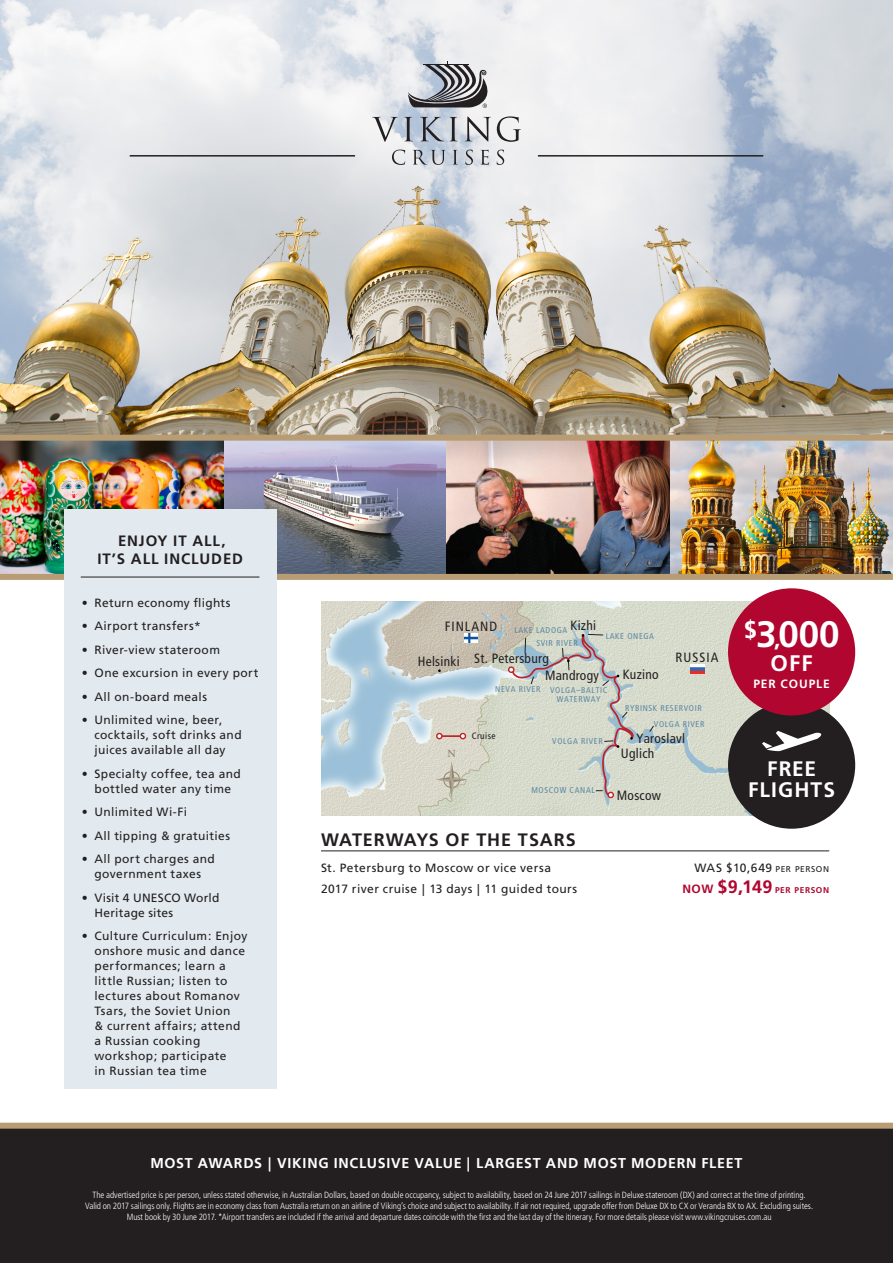
<style>
.page{position:relative;width:893px;height:1263px;background:#fff}
.page>*{position:absolute;margin:0;border:0;box-sizing:border-box;transform-origin:0 0}
.t1{font:700 36.75px "Frutiger";color:#fff}
.t2{font:700 22.5px "Frutiger";color:#fff}
.t3{font:700 21px "Frutiger";letter-spacing:.05em;color:#fff}
.t4{font:700 18px "Frutiger";letter-spacing:.05em;color:#231f20}
.t5{font:700 15px/18px "Frutiger";letter-spacing:.06em;color:#231f20;text-align:center}
.t6{font:700 14.25px "Frutiger";letter-spacing:.05em;color:#fff}
.t7{font:condensed 13.5px "Frutiger LT Std";letter-spacing:.02em;color:#231f20}
.t8{font:condensed 13.5px "Frutiger LT Std";letter-spacing:.075em;color:#231f20}
.t9{font:12px/15px "Frutiger";letter-spacing:.035em;color:#231f20}
.t10{font:700 12px "Frutiger";letter-spacing:.075em;color:#fff}
.t11{font:600 10.8px "Adobe Garamond Pro";color:#938671}
.t12{font:condensed 9.3px "Frutiger LT Std";letter-spacing:.05em;color:#231f20}
.t13{font:300 condensed 9px/10.8px "Frutiger";letter-spacing:-.005em;color:#fff;text-align:center}
.t14{font:condensed 8.4px/8.4px "Frutiger LT Std";letter-spacing:.075em;color:#5c87a1;text-align:center}
.t15{font:8.4px "Frutiger";letter-spacing:.06em;color:#231f20}
.t16{font:700 8.4px "Frutiger";letter-spacing:.065em;color:#b00630}
.s1{font-size:22.5px}
.s2{font-size:12px}
.s3{font-size:18px}
</style>
<div class="page">
<img style="left:223px;top:441px;width:223px;height:133px">
<img style="left:670px;top:441px;width:223px;height:133px">
<img style="left:446px;top:441px;width:224px;height:133px">
<img style="left:0;top:441px;width:223px;height:133px">
<img style="left:0;top:0;width:893px;height:435px">
<div style="left:0;top:435px;width:893px;height:6px;background:#b89d74"></div>
<div style="left:0;top:1126px;width:893px;height:137px;background:#231f20"></div>
<div style="left:0;top:1123px;width:893px;height:6px;background:#b89d74"></div>
<svg style="left:372px;top:117px;width:26px;height:25px"></svg>
<svg style="left:404px;top:117px;width:9px;height:24px"></svg>
<svg style="left:420px;top:117px;width:38px;height:24px"></svg>
<svg style="left:465px;top:116px;width:26px;height:26px"></svg>
<svg style="left:497px;top:116px;width:24px;height:26px"></svg>
<svg style="left:408px;top:61px;width:85px;height:47px;background:#9a9ba0"></svg>
<svg style="left:392px;top:150px;width:13px;height:15px"></svg>
<svg style="left:413px;top:150px;width:32px;height:15px"></svg>
<svg style="left:453px;top:150px;width:5px;height:15px"></svg>
<svg style="left:465px;top:150px;width:8px;height:15px"></svg>
<svg style="left:480px;top:150px;width:9px;height:15px"></svg>
<svg style="left:497px;top:150px;width:7px;height:15px"></svg>
<hr style="left:130px;top:155px;width:225px;height:2px;background:#231f20">
<hr style="left:538px;top:155px;width:225px;height:2px;background:#231f20">
<div style="left:0;top:574px;width:893px;height:6px;background:#b89d74"></div>
<hr style="left:321px;top:851px;width:508px;height:1px;background:#231f20">
<img style="left:321px;top:601px;width:508px;height:214px">
<div style="left:508px;top:666px;width:7px;height:7px;border:1px solid #c12025;border-radius:50%"></div>
<div style="left:607px;top:792px;width:7px;height:6px;border:1px solid #c12025;border-radius:50%"></div>
<svg style="left:436px;top:761px;width:32px;height:37px"></svg>
<hr style="left:439px;top:735px;width:23px;height:2px;background:#c12227">
<svg style="left:460px;top:733px;width:6px;height:6px"></svg>
<div style="left:436px;top:733px;width:7px;height:6px;border:1px solid #c12025;border-radius:50%"></div>
<svg style="left:691px;top:665px;width:13px;height:9px"></svg>
<svg style="left:465px;top:634px;width:13px;height:8px"></svg>
<svg style="left:509px;top:634px;width:145px;height:163px;background:#cfd2c7"></svg>
<div style="left:728px;top:701px;width:127px;height:128px;background:#231f20;border-radius:50%"></div>
<svg style="left:762px;top:731px;width:59px;height:20px"></svg>
<div style="left:728px;top:588px;width:127px;height:127px;background:#b00630;border-radius:50%"></div>
<div style="left:64px;top:509px;width:212px;height:580px;background:#e2eaef"></div>
<hr style="left:81px;top:577px;width:178px;height:1px;background:#231f20">
<p class="t5" style="left:97px;top:532px;width:147px">ENJOY IT ALL,<br>IT’S ALL INCLUDED</p>
<p class="t9" style="left:82px;top:595px;width:150px">• Return economy flights</p>
<p class="t9" style="left:82px;top:619px;width:120px">• Airport transfers*</p>
<p class="t9" style="left:82px;top:642px;width:140px">• River-view stateroom</p>
<p class="t9" style="left:82px;top:666px;width:178px">• One excursion in every port</p>
<p class="t9" style="left:82px;top:689px;width:127px">• All on-board meals</p>
<p class="t9" style="left:95px;top:713px;width:149px;text-indent:-13px">• Unlimited wine, beer, cocktails, soft drinks and juices available all day</p>
<p class="t9" style="left:82px;top:766px;width:161px;text-align:center">• Specialty coffee, tea and bottled water any time</p>
<p class="t9" style="left:82px;top:805px;width:107px">• Unlimited Wi-Fi</p>
<p class="t9" style="left:82px;top:828px;width:150px">• All tipping &amp; gratuities</p>
<p class="t9" style="left:82px;top:852px;width:135px;text-align:center">• All port charges and government taxes</p>
<p class="t9" style="left:95px;top:890px;width:126px;text-indent:-13px">• Visit 4 UNESCO World<br>Heritage sites</p>
<p class="t9" style="left:95px;top:929px;width:154px;text-indent:-13px">• Culture Curriculum: Enjoy onshore music and dance performances; learn a little Russian; listen to lectures about Romanov<br>Tsars, the Soviet Union<br>&amp; current affairs; attend a Russian cooking workshop; participate<br>in Russian tea time</p>
<p class="t8" style="left:445px;top:618px;width:54px">FINLAND</p>
<p class="t7" style="left:570px;top:617px;width:27px">Kizhi</p>
<p class="t14" style="left:514px;top:625px;width:54px">LAKE LADOGA</p>
<p class="t14" style="left:536px;top:639px;width:43px">SVIR RIVER</p>
<p class="t7" style="left:418px;top:653px;width:43px">Helsinki</p>
<p class="t7" style="left:474px;top:650px;width:76px">St. Petersburg</p>
<p class="t14" style="left:606px;top:632px;width:50px">LAKE ONEGA</p>
<p class="t7" style="left:545px;top:668px;width:55px">Mandrogy</p>
<p class="t7" style="left:623px;top:666px;width:37px">Kuzino</p>
<p class="t14" style="left:495px;top:685px;width:47px">NEVA RIVER</p>
<p class="t14" style="left:550px;top:686px;width:59px">VOLGA–BALTIC<br>WATERWAY</p>
<p class="t7" style="left:675px;top:650px;width:44px">RUSSIA</p>
<p class="t14" style="left:625px;top:703px;width:78px">RYBINSK RESERVOIR</p>
<p class="t11" style="left:447px;top:747px;width:10px">N</p>
<p class="t12" style="left:472px;top:730px;width:26px">Cruise</p>
<p class="t14" style="left:552px;top:737px;width:52px">VOLGA RIVER</p>
<p class="t14" style="left:531px;top:786px;width:65px">MOSCOW CANAL</p>
<p class="t14" style="left:654px;top:719px;width:52px">VOLGA RIVER</p>
<p class="t7" style="left:636px;top:730px;width:50px">Yaroslavl</p>
<p class="t7" style="left:621px;top:745px;width:35px">Uglich</p>
<p class="t7" style="left:617px;top:787px;width:46px">Moscow</p>
<p class="t1" style="left:744px;top:613px;width:97px"><sup>$</sup>3<span class="s1">,</span>000</p>
<p class="t2" style="left:770px;top:650px;width:44px">OFF</p>
<p class="t10" style="left:753px;top:677px;width:78px">PER COUPLE</p>
<p class="t3" style="left:767px;top:757px;width:50px">FREE</p>
<p class="t3" style="left:748px;top:778px;width:89px">FLIGHTS</p>
<p class="t4" style="left:321px;top:830px;width:256px">WATERWAYS OF THE TSARS</p>
<p class="t9" style="left:321px;top:857px;width:258px;line-height:21px">St. Petersburg to Moscow or vice versa<br>2017 river cruise | 13 days | 11 guided tours</p>
<p class="t15" style="left:694px;top:864px;width:136px"><span class="s2">WAS</span> <span class="s2">$10,649</span> PER PERSON</p>
<p class="t16" style="left:682px;top:885px;width:141px"><span class="s2">NOW</span> <span class="s3">$9,149</span> PER PERSON</p>
<p class="t6" style="left:150px;top:1155px;width:594px">MOST AWARDS | VIKING INCLUSIVE VALUE | LARGEST AND MOST MODERN FLEET</p>
<p class="t13" style="left:93px;top:1190px;width:715px">The advertised price is per person, unless stated otherwise, in Australian Dollars, based on double occupancy, subject to availability, based on 24 June 2017 sailings in Deluxe stateroom (DX) and correct at the time of printing.</p>
<p class="t13" style="left:85px;top:1201px;width:730px">Valid on 2017 sailings only. Flights are in economy class from Australia return on an airline of Viking’s choice and subject to availability. If air not required, upgrade offer from Deluxe DX to CX or Veranda BX to AX. Excluding suites.<br>Must book by 30 June 2017. *Airport transfers are included if the arrival and departure dates coincide with the first and the last day of the itinerary. For more details please visit www.vikingcruises.com.au</p>
</div>
